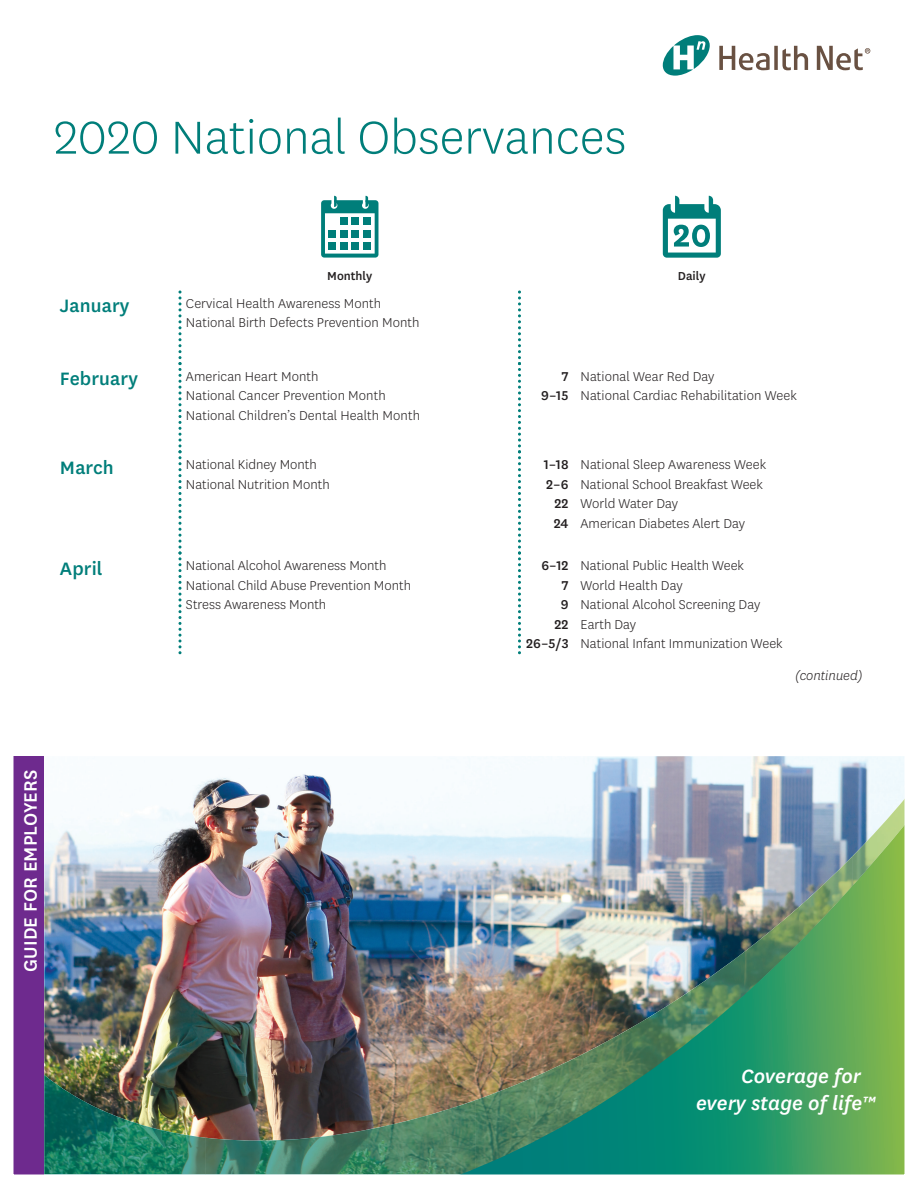
<style>
.page{position:relative;width:918px;height:1188px;background:#fff}
.page>*{position:absolute;margin:0;border:0;box-sizing:border-box;transform-origin:0 0}
.t1{font:300 54px "Centene Sans";color:#007e7a}
.t2{font:italic 500 22.5px/27px "Centene Sans";letter-spacing:.005em;color:#fff}
.t3{font:500 21px "Centene Sans";letter-spacing:.005em;color:#007e7a}
.t4{font:500 21px "Centene Sans";letter-spacing:.005em;color:#fff}
.t5{font:300 15px/19.5px "Centene Sans";color:#231f20}
.t6{font:italic 300 15px "Centene Sans";color:#231f20}
.t7{font:500 13.5px "Centene Sans";color:#231f20}
.s1{font-weight:500}
</style>
<div class="page">
<img style="left:13px;top:45px;width:892px;height:1130px">
<svg style="left:663px;top:35px;width:47px;height:41px"></svg>
<svg style="left:719px;top:46px;width:51px;height:24px"></svg>
<svg style="left:774px;top:46px;width:4px;height:24px"></svg>
<svg style="left:782px;top:46px;width:26px;height:24px"></svg>
<svg style="left:817px;top:46px;width:53px;height:24px"></svg>
<h1 class="t1" style="left:54px;top:104px;width:574px">2020 National Observances</h1>
<p class="t7" style="left:327px;top:266px;width:46px">Monthly</p>
<p class="t7" style="left:678px;top:266px;width:29px">Daily</p>
<p class="t3" style="left:60px;top:292px;width:71px">January</p>
<p class="t5" style="left:186px;top:293px;width:235px">Cervical Health Awareness Month<br>National Birth Defects Prevention Month</p>
<p class="t3" style="left:60px;top:365px;width:79px">February</p>
<p class="t5" style="left:186px;top:366px;width:236px">American Heart Month<br>National Cancer Prevention Month<br>National Children’s Dental Health Month</p>
<p class="t5" style="left:541px;top:366px;width:257px;text-indent:21px"><span class="s1">7</span> National Wear Red Day<br><span class="s1">9–15</span> National Cardiac Rehabilitation Week</p>
<p class="t3" style="left:60px;top:453px;width:55px">March</p>
<p class="t5" style="left:186px;top:454px;width:145px">National Kidney Month<br>National Nutrition Month</p>
<p class="t5" style="left:544px;top:454px;width:224px"><span class="s1">1–18</span> National Sleep Awareness Week</p>
<p class="t5" style="left:546px;top:474px;width:218px"><span class="s1">2–6</span> National School Breakfast Week</p>
<p class="t5" style="left:555px;top:493px;width:125px"><span class="s1">22</span> World Water Day</p>
<p class="t5" style="left:554px;top:513px;width:193px"><span class="s1">24</span> American Diabetes Alert Day</p>
<p class="t3" style="left:60px;top:554px;width:44px">April</p>
<p class="t5" style="left:186px;top:555px;width:227px">National Alcohol Awareness Month<br>National Child Abuse Prevention Month<br>Stress Awareness Month</p>
<p class="t5" style="left:541px;top:555px;width:204px"><span class="s1">6–12</span> National Public Health Week</p>
<p class="t5" style="left:562px;top:575px;width:122px"><span class="s1">7</span> World Health Day</p>
<p class="t5" style="left:561px;top:594px;width:201px"><span class="s1">9</span> National Alcohol Screening Day</p>
<p class="t5" style="left:555px;top:614px;width:83px"><span class="s1">22</span> Earth Day</p>
<p class="t5" style="left:526px;top:633px;width:258px"><span class="s1">26–5/3</span> National Infant Immunization Week</p>
<p class="t6" style="left:795px;top:667px;width:69px">(continued)</p>
<p class="t4" style="left:16px;top:972px;width:204px;rotate:-90deg">GUIDE FOR EMPL YERS</p>
<p class="t4" style="left:16px;top:826px;width:15px;rotate:-90deg">O</p>
<h2 class="t2" style="left:696px;top:1062px;width:182px;text-indent:45px">Coverage for every stage of life™</h2>
</div>
